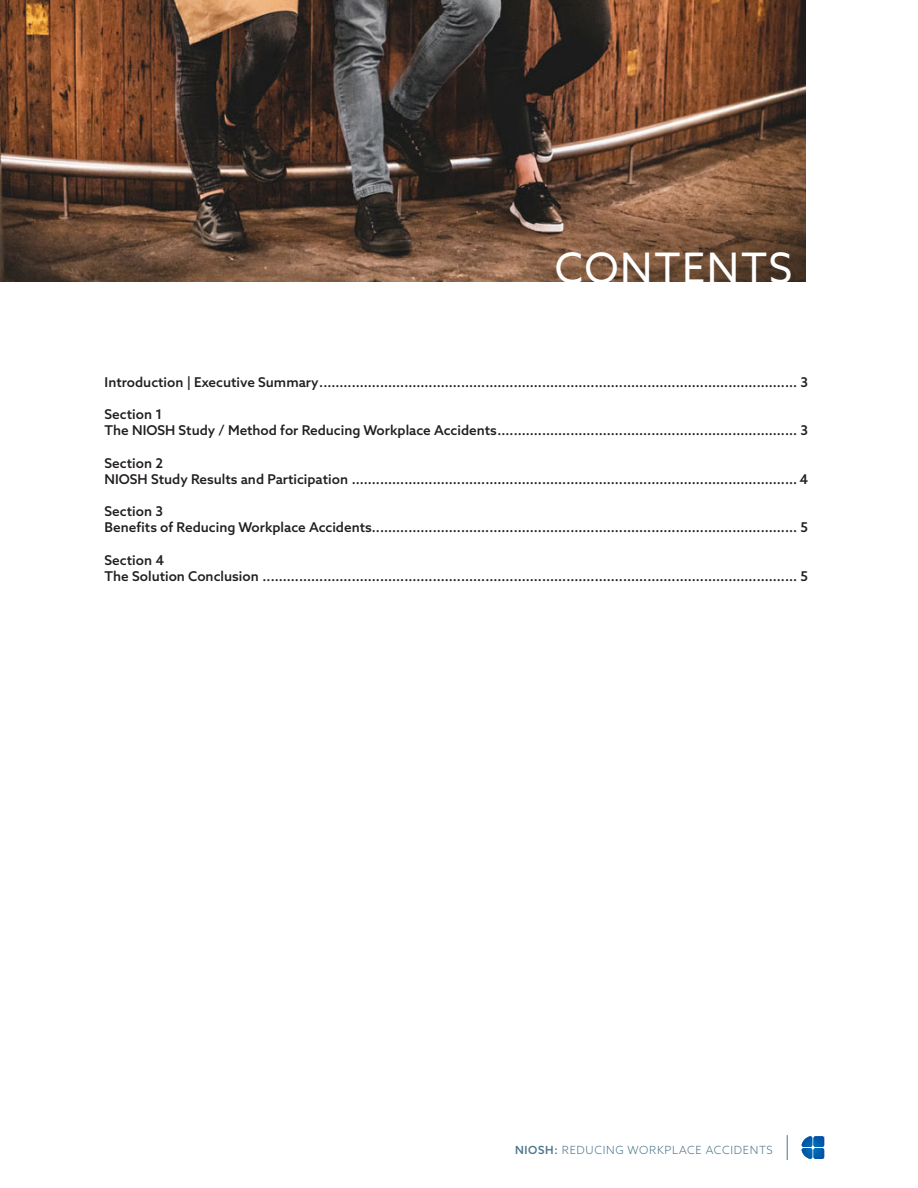
<style>
.page{position:relative;width:918px;height:1188px;background:#fff}
.page>*{position:absolute;margin:0;border:0;box-sizing:border-box;transform-origin:0 0}
.t1{font:42px "Azo Sans";letter-spacing:.04em;color:#fff}
.t2{font:500 13.5px/16.2px "Azo Sans";color:#231f20}
.t3{font:300 11.25px "Azo Sans";letter-spacing:.06em;color:#4c748b}
.s1{font-weight:500}
</style>
<div class="page">
<img style="left:0;top:0;width:806px;height:282px">
<svg style="left:802px;top:1136px;width:23px;height:23px"></svg>
<svg style="left:787px;top:1135px;width:1px;height:25px"></svg>
<h1 class="t1" style="left:555px;top:240px;width:239px">CONTENTS</h1>
<p class="t2" style="left:105px;top:373px;width:705px">Introduction | Executive Summary...................................................................................................................... 3</p>
<p class="t2" style="left:105px;top:406px;width:705px">Section 1<br>The NIOSH Study / Method for Reducing Workplace Accidents.......................................................................... 3</p>
<p class="t2" style="left:105px;top:454px;width:705px">Section 2<br>NIOSH Study Results and Participation .............................................................................................................. 4</p>
<p class="t2" style="left:105px;top:503px;width:705px">Section 3<br>Benefits of Reducing Workplace Accidents......................................................................................................... 5</p>
<p class="t2" style="left:105px;top:552px;width:705px">Section 4<br>The Solution Conclusion .................................................................................................................................... 5</p>
<p class="t3" style="left:515px;top:1142px;width:259px"><span class="s1">NIOSH:</span> REDUCING WORKPLACE ACCIDENTS</p>
</div>
